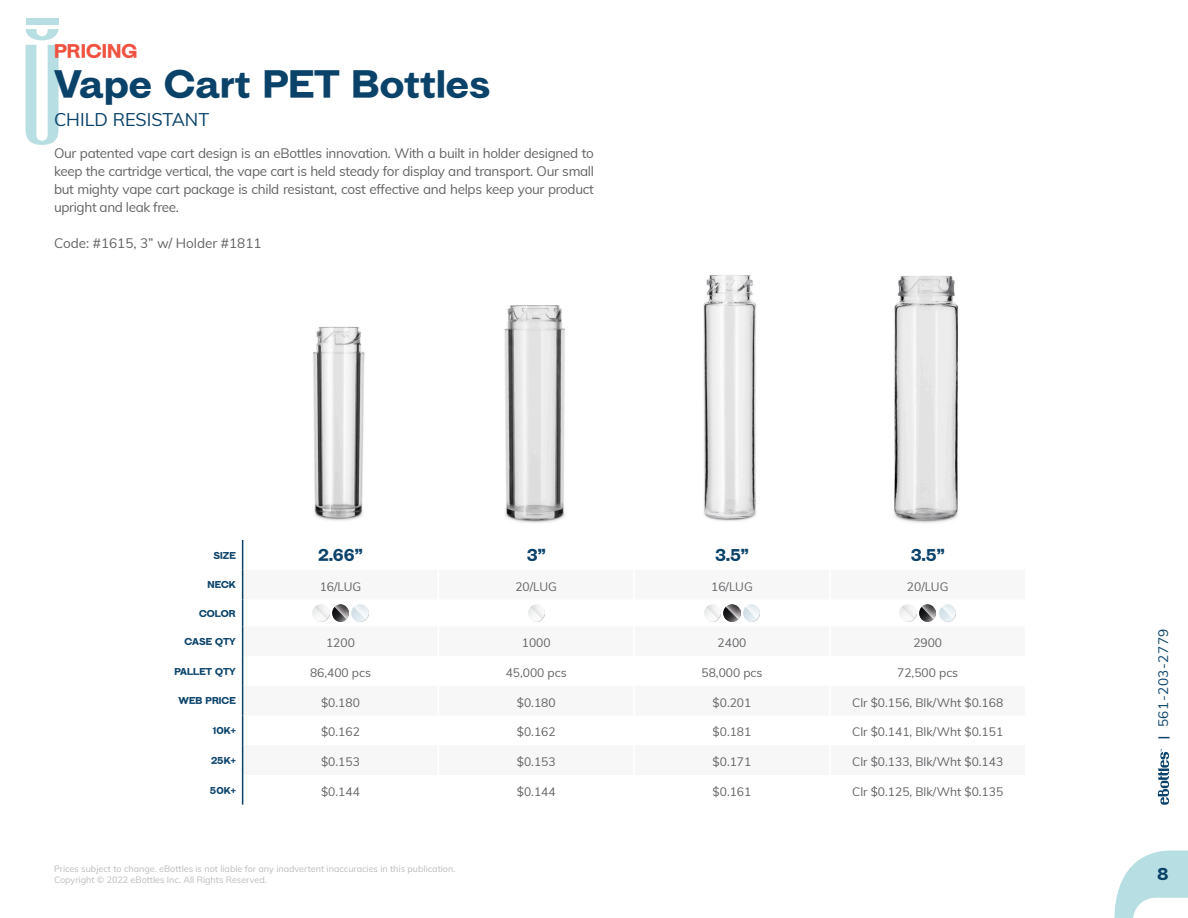
<style>
.page{position:relative;width:1188px;height:918px;background:#fff}
.page>*{position:absolute;margin:0;border:0;box-sizing:border-box;transform-origin:0 0}
.t1{font:42px "BN Times Gothic";color:#0a426a}
.t2{font:21px "BN Times Gothic";color:#f05241}
.t3{font:18px "BN Times Gothic";color:#0a426a}
.t4{font:18px "Muli";color:#0a426a}
.t5{font:13.5px/18px "Muli";letter-spacing:-.025em;color:#636366;text-align:justify}
.t6{font:13.5px "Muli";color:#636366}
.t7{font:13.5px "Muli";letter-spacing:.04em;color:#0a426a}
.t8{font:12px "Muli";color:#636366}
.t9{font:10.5px "BN Times Gothic";color:#0a426a}
.t10{font:9px/10.8px "Muli";color:#bbbcbf}
.s1{font-family:"BN Times Gothic"}
</style>
<div class="page">
<svg style="left:1158px;top:749px;width:11px;height:56px"></svg>
<svg style="left:1114px;top:851px;width:74px;height:67px"></svg>
<div style="left:26px;top:18px;width:32px;height:7px;background:#b6dee3"></div>
<svg style="left:26px;top:29px;width:32px;height:116px"></svg>
<img style="left:313px;top:326px;width:52px;height:195px">
<img style="left:703px;top:275px;width:53px;height:246px">
<img style="left:504px;top:305px;width:61px;height:218px">
<img style="left:894px;top:276px;width:65px;height:247px">
<hr style="left:242px;top:540px;width:1px;height:30px;background:#0a426a">
<svg style="left:241px;top:570px;width:2px;height:235px"></svg>
<hr style="left:242px;top:745px;width:1px;height:30px;background:#0a426a">
<hr style="left:242px;top:775px;width:1px;height:30px;background:#0a426a">
<img style="left:313px;top:605px;width:16px;height:16px">
<img style="left:332px;top:605px;width:17px;height:16px">
<img style="left:352px;top:605px;width:16px;height:16px">
<img style="left:528px;top:605px;width:16px;height:16px">
<img style="left:704px;top:605px;width:17px;height:16px">
<img style="left:724px;top:605px;width:16px;height:16px">
<img style="left:743px;top:605px;width:17px;height:16px">
<img style="left:900px;top:605px;width:16px;height:16px">
<img style="left:920px;top:605px;width:16px;height:16px">
<img style="left:939px;top:605px;width:17px;height:16px">
<p class="t2" style="left:54px;top:40px;width:85px">PRICING</p>
<p class="t1" style="left:54px;top:62px;width:438px">Vape Cart PET Bottles</p>
<p class="t4" style="left:54px;top:107px;width:157px">CHILD RESISTANT</p>
<p class="t5" style="left:54px;top:144px;width:542px">Our patented vape cart design is an eBottles innovation. With a built in holder designed to keep the cartridge vertical, the vape cart is held steady for display and transport. Our small but mighty vape cart package is child resistant, cost effective and helps keep your product upright and leak free.</p>
<p class="t6" style="left:54px;top:234px;width:209px">Code: #1615, 3” w/ Holder #1811</p>
<p class="t9" style="left:214px;top:550px;width:24px">SIZE</p>
<p class="t3" style="left:318px;top:546px;width:46px">2.66”</p>
<p class="t3" style="left:527px;top:546px;width:20px">3”</p>
<p class="t3" style="left:715px;top:546px;width:35px">3.5”</p>
<p class="t3" style="left:911px;top:546px;width:35px">3.5”</p>
<p class="t9" style="left:208px;top:579px;width:30px">NECK</p>
<p class="t8" style="left:320px;top:578px;width:43px">16/LUG</p>
<p class="t8" style="left:515px;top:578px;width:43px">20/LUG</p>
<p class="t8" style="left:711px;top:578px;width:43px">16/LUG</p>
<p class="t8" style="left:907px;top:578px;width:43px">20/LUG</p>
<p class="t9" style="left:199px;top:608px;width:38px">COLOR</p>
<p class="t9" style="left:185px;top:636px;width:53px">CASE QTY</p>
<p class="t8" style="left:326px;top:634px;width:30px">1200</p>
<p class="t8" style="left:522px;top:634px;width:30px">1000</p>
<p class="t8" style="left:718px;top:634px;width:30px">2400</p>
<p class="t8" style="left:913px;top:634px;width:30px">2900</p>
<p class="t9" style="left:174px;top:666px;width:63px">PALLET QTY</p>
<p class="t8" style="left:310px;top:664px;width:62px">86,400 pcs</p>
<p class="t8" style="left:506px;top:664px;width:62px">45,000 pcs</p>
<p class="t8" style="left:702px;top:664px;width:62px">58,000 pcs</p>
<p class="t8" style="left:897px;top:664px;width:62px">72,500 pcs</p>
<p class="t9" style="left:179px;top:695px;width:59px">WEB PRICE</p>
<p class="t8" style="left:321px;top:694px;width:40px">$0.180</p>
<p class="t8" style="left:517px;top:694px;width:40px">$0.180</p>
<p class="t8" style="left:713px;top:694px;width:40px">$0.201</p>
<p class="t8" style="left:852px;top:694px;width:153px">Clr $0.156, Blk/Wht $0.168</p>
<p class="t9" style="left:213px;top:725px;width:24px">10K+</p>
<p class="t8" style="left:321px;top:723px;width:40px">$0.162</p>
<p class="t8" style="left:517px;top:723px;width:40px">$0.162</p>
<p class="t8" style="left:713px;top:723px;width:40px">$0.181</p>
<p class="t8" style="left:852px;top:723px;width:153px">Clr $0.141, Blk/Wht $0.151</p>
<p class="t9" style="left:211px;top:755px;width:26px">25K+</p>
<p class="t8" style="left:321px;top:753px;width:40px">$0.153</p>
<p class="t8" style="left:517px;top:753px;width:40px">$0.153</p>
<p class="t8" style="left:713px;top:753px;width:40px">$0.171</p>
<p class="t8" style="left:852px;top:753px;width:153px">Clr $0.133, Blk/Wht $0.143</p>
<p class="t9" style="left:210px;top:785px;width:27px">50K+</p>
<p class="t8" style="left:321px;top:783px;width:40px">$0.144</p>
<p class="t8" style="left:517px;top:783px;width:40px">$0.144</p>
<p class="t8" style="left:713px;top:783px;width:40px">$0.161</p>
<p class="t8" style="left:852px;top:783px;width:153px">Clr $0.125, Blk/Wht $0.135</p>
<p class="t10" style="left:54px;top:863px;width:403px">Prices subject to change. eBottles is not liable for any inadvertent inaccuracies in this publication.<br>Copyright © 2022 eBottles Inc. All Rights Reserved.</p>
<p class="t7" style="left:1154px;top:739px;width:112px;rotate:-90deg"><span class="s1">|</span> 561-203-2779</p>
<h3 class="t3" style="left:1157px;top:865px;width:13px">8</h3>
</div>
